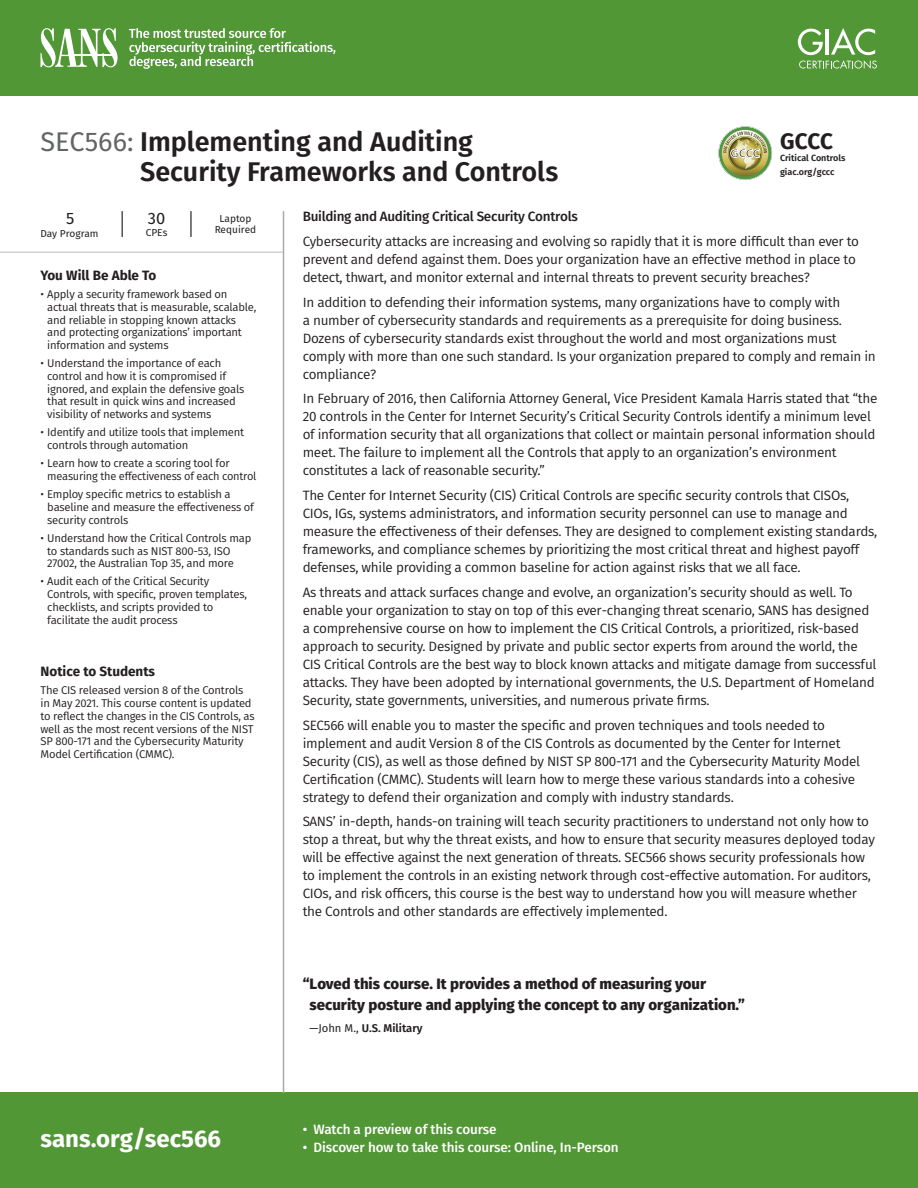
<style>
.page{position:relative;width:918px;height:1188px;background:#fff}
.page>*{position:absolute;margin:0;border:0;box-sizing:border-box;transform-origin:0 0}
.t1{font:600 27px/30px "Fira Sans";color:#231f20}
.t2{font:700 24px "Fira Sans";color:#fff}
.t3{font:700 22.5px "Fira Sans";color:#231f20}
.t4{font:16.5px "Fira Sans";color:#231f20}
.t5{font:800 15px/21px "Fira Sans";color:#231f20}
.t6{font:13.5px/18px "Fira Sans";letter-spacing:-.02em;color:#231f20}
.t7{font:500 13.5px "Fira Sans";letter-spacing:-.01em;color:#fff}
.t8{font:500 13.5px "Fira Sans";letter-spacing:-.02em;color:#231f20}
.t9{font:700 13.5px "Fira Sans";color:#231f20}
.t10{font:11.25px/12.8px "Fira Sans";letter-spacing:-.02em;color:#231f20}
.t11{font:600 11.25px "Fira Sans";color:#231f20}
.t12{font:10.05px/10.8px "Fira Sans";color:#231f20;text-align:center}
.t13{font:600 9px/13.5px "Fira Sans";color:#231f20}
.s1{font-weight:400;color:#636466}
.s2{font-weight:400}
</style>
<div class="page">
<div style="left:0;top:1093px;width:918px;height:95px;background:#529736"></div>
<hr style="left:283px;top:211px;width:1px;height:882px;background:#a7a9ac">
<svg style="left:122px;top:211px;width:1px;height:26px"></svg>
<hr style="left:190px;top:211px;width:2px;height:26px;background:#231f20">
<hr style="left:0;top:252px;width:283px;height:1px;background:#bcbec0">
<div style="left:0;top:0;width:918px;height:95px;background:#529736"></div>
<svg style="left:40px;top:28px;width:78px;height:39px"></svg>
<hr style="left:69px;top:55px;width:47px;height:1px;background:#fff">
<svg style="left:129px;top:28px;width:206px;height:41px"></svg>
<svg style="left:798px;top:28px;width:79px;height:41px"></svg>
<svg style="left:718px;top:126px;width:54px;height:54px"></svg>
<svg style="left:719px;top:127px;width:53px;height:52px"></svg>
<svg style="left:722px;top:130px;width:46px;height:46px;background:#b1b278"></svg>
<h1 class="t1" style="left:140px;top:125px;width:420px;text-indent:-100px"><span class="s1">SEC566:</span> Implementing and Auditing<br>Security Frameworks and Controls</h1>
<p class="t8" style="left:303px;top:207px;width:277px">Building and Auditing Critical Security Controls</p>
<p class="t6" style="left:303px;top:232px;width:558px">Cybersecurity attacks are increasing and evolving so rapidly that it is more difficult than ever to prevent and defend against them. Does your organization have an effective method in place to detect, thwart, and monitor external and internal threats to prevent security breaches?</p>
<p class="t6" style="left:303px;top:293px;width:575px">In addition to defending their information systems, many organizations have to comply with<br>a number of cybersecurity standards and requirements as a prerequisite for doing business.<br>Dozens of cybersecurity standards exist throughout the world and most organizations must comply with more than one such standard. Is your organization prepared to comply and remain in compliance?</p>
<p class="t6" style="left:303px;top:390px;width:576px">In February of 2016, then California Attorney General, Vice President Kamala Harris stated that “the 20 controls in the Center for Internet Security’s Critical Security Controls identify a minimum level of information security that all organizations that collect or maintain personal information should meet. The failure to implement all the Controls that apply to an organization’s environment constitutes a lack of reasonable security.”</p>
<p class="t6" style="left:303px;top:486px;width:576px">The Center for Internet Security (CIS) Critical Controls are specific security controls that CISOs, CIOs, IGs, systems administrators, and information security personnel can use to manage and measure the effectiveness of their defenses. They are designed to complement existing standards, frameworks, and compliance schemes by prioritizing the most critical threat and highest payoff defenses, while providing a common baseline for action against risks that we all face.</p>
<p class="t6" style="left:303px;top:583px;width:575px">As threats and attack surfaces change and evolve, an organization’s security should as well. To enable your organization to stay on top of this ever-changing threat scenario, SANS has designed a comprehensive course on how to implement the CIS Critical Controls, a prioritized, risk-based approach to security. Designed by private and public sector experts from around the world, the CIS Critical Controls are the best way to block known attacks and mitigate damage from successful attacks. They have been adopted by international governments, the U.S. Department of Homeland Security, state governments, universities, and numerous private firms.</p>
<p class="t6" style="left:303px;top:716px;width:559px">SEC566 will enable you to master the specific and proven techniques and tools needed to implement and audit Version 8 of the CIS Controls as documented by the Center for Internet Security (CIS), as well as those defined by NIST SP 800-171 and the Cybersecurity Maturity Model Certification (CMMC). Students will learn how to merge these various standards into a cohesive strategy to defend their organization and comply with industry standards.</p>
<p class="t6" style="left:303px;top:813px;width:574px">SANS’ in-depth, hands-on training will teach security practitioners to understand not only how to stop a threat, but why the threat exists, and how to ensure that security measures deployed today will be effective against the next generation of threats. SEC566 shows security professionals how to implement the controls in an existing network through cost-effective automation. For auditors, CIOs, and risk officers, this course is the best way to understand how you will measure whether the Controls and other standards are effectively implemented.</p>
<h3 class="t3" style="left:780px;top:125px;width:55px">GCCC</h3>
<p class="t13" style="left:780px;top:151px;width:67px">Critical Controls giac.org/gccc</p>
<p class="t4" style="left:66px;top:206px;width:10px">5</p>
<p class="t12" style="left:40px;top:228px;width:60px">Day Program</p>
<p class="t4" style="left:148px;top:207px;width:19px">30</p>
<p class="t12" style="left:146px;top:227px;width:23px">CPEs</p>
<p class="t12" style="left:215px;top:213px;width:43px">Laptop<br>Required</p>
<p class="t9" style="left:41px;top:266px;width:117px">You Will Be Able To</p>
<p class="t10" style="left:47px;top:288px;width:211px;text-indent:-7px">• Apply a security framework based on actual threats that is measurable, scalable, and reliable in stopping known attacks and protecting organizations’ important information and systems</p>
<p class="t10" style="left:47px;top:357px;width:199px;text-indent:-7px">• Understand the importance of each control and how it is compromised if ignored, and explain the defensive goals that result in quick wins and increased visibility of networks and systems</p>
<p class="t10" style="left:47px;top:426px;width:198px;text-indent:-7px">• Identify and utilize tools that implement controls through automation</p>
<p class="t10" style="left:47px;top:457px;width:211px;text-indent:-7px">• Learn how to create a scoring tool for measuring the effectiveness of each control</p>
<p class="t10" style="left:47px;top:488px;width:208px;text-indent:-7px">• Employ specific metrics to establish a baseline and measure the effectiveness of security controls</p>
<p class="t10" style="left:47px;top:532px;width:206px;text-indent:-7px">• Understand how the Critical Controls map to standards such as NIST 800-53, ISO<br>27002, the Australian Top 35, and more</p>
<p class="t10" style="left:47px;top:575px;width:201px;text-indent:-7px">• Audit each of the Critical Security Controls, with specific, proven templates, checklists, and scripts provided to facilitate the audit process</p>
<p class="t9" style="left:40px;top:662px;width:116px">Notice to Students</p>
<p class="t10" style="left:40px;top:684px;width:216px">The CIS released version 8 of the Controls in May 2021. This course content is updated to reflect the changes in the CIS Controls, as well as the most recent versions of the NIST SP 800-171 and the Cybersecurity Maturity Model Certification (CMMC).</p>
<h2 class="t2" style="left:40px;top:1122px;width:182px">sans.org/sec566</h2>
<p class="t5" style="left:310px;top:973px;width:437px;text-indent:-7px">“Loved this course. It provides a method of measuring your security posture and applying the concept to any organization.”</p>
<p class="t11" style="left:309px;top:1019px;width:115px"><span class="s2">—John M.,</span> U.S. Military</p>
<p class="t7" style="left:303px;top:1120px;width:195px">• Watch a preview of this course</p>
<p class="t7" style="left:303px;top:1138px;width:318px">• Discover how to take this course: Online, In-Person</p>
</div>
